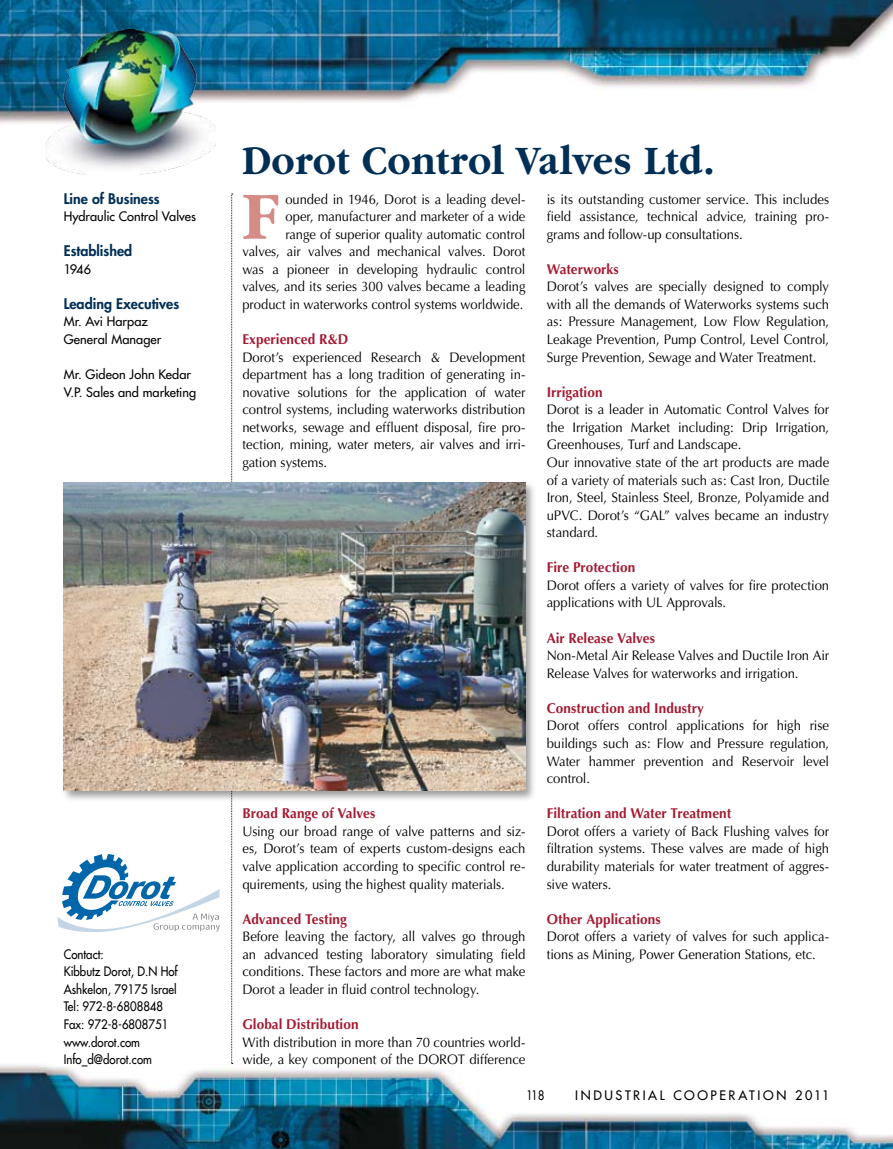
<style>
.page{position:relative;width:893px;height:1149px;background:#fff}
.page>*{position:absolute;margin:0;border:0;box-sizing:border-box;transform-origin:0 0}
.t1{font:700 70.2px "Garamond";color:#d68c86;scale:.95 1}
.t2{font:700 42px "Garamond";letter-spacing:.025em;color:#002f56;scale:.9 1}
.t3{font:700 14.25px "Optima";letter-spacing:.005em;color:#a41a32;scale:.95 1}
.t4{font:800 14.25px "Futura";color:#002f56}
.t5{font:13.8px/17.5px "Optima";letter-spacing:-.005em;color:#000;text-align:justify;scale:.95 1}
.t6{font:13.8px/17.5px "Optima";letter-spacing:-.005em;color:#000;text-align:right;scale:.94 1}
.t7{font:12.75px/17.5px "Futura";color:#000;scale:.9 1}
.t8{font:12.75px/17.5px "Futura";color:#000}
.t9{font:12.75px "Futura";letter-spacing:.2em;color:#000}
.t10{font:12.75px "Futura";color:#000;scale:.85 1}
</style>
<div class="page">
<img style="left:0;top:1063px;width:893px;height:85px">
<img style="left:0;top:0;width:893px;height:146px">
<img style="left:46px;top:29px;width:170px;height:146px">
<svg style="left:231px;top:193px;width:2px;height:870px"></svg>
<svg style="left:57px;top:854px;width:163px;height:78px"></svg>
<div style="left:60px;top:479px;width:478px;height:323px;background:#000;opacity:.4"></div>
<img style="left:64px;top:483px;width:461px;height:307px">
<h2 class="t2" style="left:242px;top:138px;width:526px">Dorot Control Valves Ltd.</h2>
<h1 class="t1" style="left:242px;top:177px;width:41px">F</h1>
<p class="t4" style="left:64px;top:189px;width:98px">Line of Business</p>
<p class="t8" style="left:64px;top:207px;width:134px">Hydraulic Control Valves</p>
<p class="t4" style="left:64px;top:241px;width:70px">Established</p>
<p class="t8" style="left:64px;top:260px;width:29px">1946</p>
<p class="t4" style="left:64px;top:294px;width:117px">Leading Executives</p>
<p class="t8" style="left:64px;top:313px;width:99px">Mr. Avi Harpaz<br>General Manager</p>
<p class="t8" style="left:64px;top:365px;width:134px">Mr. Gideon John Kedar<br>V.P. Sales and marketing</p>
<p class="t6" style="left:242px;top:190px;width:303px">ounded in 1946, Dorot is a leading devel-<br>oper, manufacturer and marketer of a wide<br>range of superior quality automatic control<br>valves, air valves and mechanical valves. Dorot was a pioneer in developing hydraulic control valves, and its series 300 valves became a leading product in waterworks control systems worldwide.</p>
<p class="t3" style="left:242px;top:331px;width:113px">Experienced R&amp;D</p>
<p class="t5" style="left:242px;top:348px;width:299px">Dorot’s experienced Research &amp; Development department has a long tradition of generating in&shy;novative solutions for the application of water control systems, including waterworks distribution networks, sewage and effluent disposal, fire pro&shy;tection, mining, water meters, air valves and irri&shy;gation systems.</p>
<p class="t5" style="left:547px;top:190px;width:299px">is its outstanding customer service. This includes field assistance, technical advice, training pro&shy;grams and follow-up consultations.</p>
<p class="t3" style="left:547px;top:260px;width:77px">Waterworks</p>
<p class="t5" style="left:547px;top:278px;width:299px">Dorot’s valves are specially designed to comply with all the demands of Waterworks systems such as: Pressure Management, Low Flow Regulation, Leakage Prevention, Pump Control, Level Control, Surge Prevention, Sewage and Water Treatment.</p>
<p class="t3" style="left:547px;top:383px;width:60px">Irrigation</p>
<p class="t5" style="left:547px;top:401px;width:299px;text-align:left">Dorot is a leader in Automatic Control Valves for the Irrigation Market including: Drip Irrigation, Greenhouses, Turf and Landscape.<br>Our innovative state of the art products are made of a variety of materials such as: Cast Iron, Ductile Iron, Steel, Stainless Steel, Bronze, Polyamide and uPVC. Dorot’s “GAL” valves became an industry standard.</p>
<p class="t3" style="left:547px;top:559px;width:95px">Fire Protection</p>
<p class="t5" style="left:547px;top:576px;width:299px">Dorot offers a variety of valves for fire protection applications with UL Approvals.</p>
<p class="t3" style="left:547px;top:629px;width:116px">Air Release Valves</p>
<p class="t5" style="left:547px;top:646px;width:299px">Non-Metal Air Release Valves and Ductile Iron Air<br>Release Valves for waterworks and irrigation.</p>
<p class="t3" style="left:547px;top:699px;width:167px">Construction and Industry</p>
<p class="t5" style="left:547px;top:717px;width:299px">Dorot offers control applications for high rise buildings such as: Flow and Pressure regulation, Water hammer prevention and Reservoir level control.</p>
<p class="t3" style="left:547px;top:804px;width:196px">Filtration and Water Treatment</p>
<p class="t5" style="left:547px;top:822px;width:299px">Dorot offers a variety of Back Flushing valves for filtration systems. These valves are made of high durability materials for water treatment of aggres&shy;sive waters.</p>
<p class="t3" style="left:547px;top:910px;width:122px">Other Applications</p>
<p class="t5" style="left:547px;top:927px;width:299px">Dorot offers a variety of valves for such applica-</p>
<p class="t3" style="left:242px;top:804px;width:141px">Broad Range of Valves</p>
<p class="t5" style="left:242px;top:822px;width:299px">Using our broad range of valve patterns and siz&shy;es, Dorot’s team of experts custom-designs each valve application according to specific control re&shy;quirements, using the highest quality materials.</p>
<p class="t3" style="left:242px;top:910px;width:112px">Advanced Testing</p>
<p class="t5" style="left:242px;top:927px;width:299px">Before leaving the factory, all valves go through an advanced testing laboratory simulating field conditions. These factors and more are what make Dorot a leader in fluid control technology.</p>
<p class="t3" style="left:242px;top:1015px;width:124px">Global Distribution</p>
<p class="t5" style="left:242px;top:1032px;width:299px">With distribution in more than 70 countries world&shy;wide, a key component of the DOROT difference</p>
<p class="t7" style="left:64px;top:944px;width:46px">Contact:</p>
<p class="t5" style="left:547px;top:945px;width:285px">tions as Mining, Power Generation Stations, etc.</p>
<p class="t7" style="left:64px;top:962px;width:128px">Kibbutz Dorot, D.N Hof<br>Ashkelon, 79175 Israel<br>Tel: 972-8-6808848<br>Fax: 972-8-6808751 www.dorot.com<br>Info_d@dorot.com</p>
<p class="t10" style="left:527px;top:1086px;width:22px">118</p>
<p class="t9" style="left:575px;top:1086px;width:256px">INDUSTRIAL COOPERATION 2011</p>
</div>
